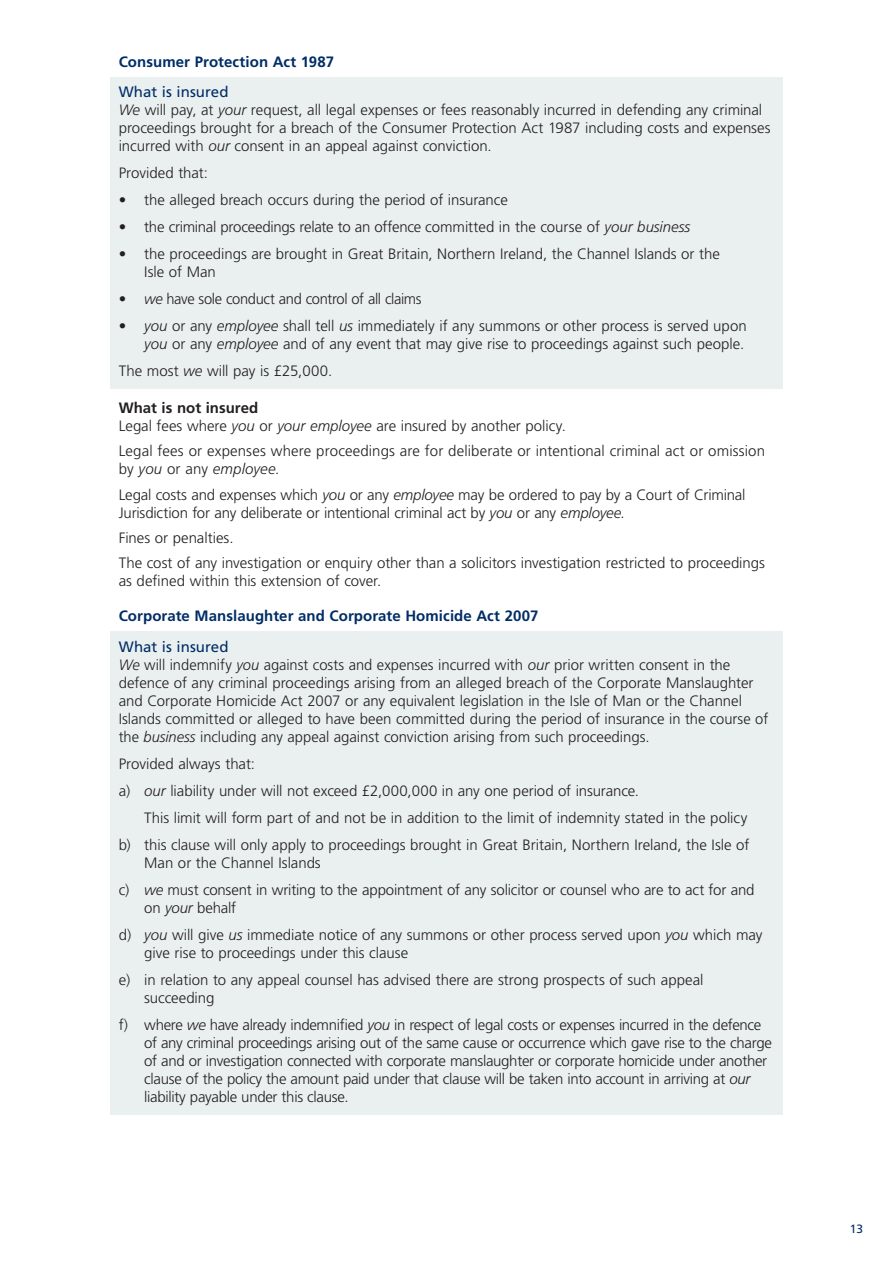
<style>
.page{position:relative;width:893px;height:1263px;background:#fff}
.page>*{position:absolute;margin:0;border:0;box-sizing:border-box;transform-origin:0 0}
.t1{font:300 15px/18px "Frutiger LT Std";letter-spacing:-.005em;color:#231f20}
.t2{font:700 15px "Frutiger LT Std";letter-spacing:.005em;color:#002d66}
.t3{font:300 15px "Frutiger LT Std";letter-spacing:-.025em;color:#231f20}
.t4{font:12px "Frutiger LT Std";color:#002d66}
.s1{font-weight:400;color:#002d66}
.s2{font-style:italic}
.s3{font-weight:700}
</style>
<div class="page">
<div style="left:110px;top:78px;width:673px;height:32px;background:#eaf0f0"></div>
<div style="left:110px;top:96px;width:673px;height:68px;background:#eaf0f0"></div>
<div style="left:110px;top:159px;width:673px;height:32px;background:#eaf0f0"></div>
<div style="left:110px;top:186px;width:673px;height:32px;background:#eaf0f0"></div>
<div style="left:110px;top:213px;width:673px;height:32px;background:#eaf0f0"></div>
<div style="left:110px;top:240px;width:673px;height:50px;background:#eaf0f0"></div>
<div style="left:110px;top:285px;width:673px;height:32px;background:#eaf0f0"></div>
<div style="left:110px;top:312px;width:673px;height:50px;background:#eaf0f0"></div>
<div style="left:110px;top:357px;width:673px;height:32px;background:#eaf0f0"></div>
<div style="left:110px;top:632px;width:673px;height:32px;background:#eaf0f0"></div>
<div style="left:110px;top:650px;width:673px;height:104px;background:#eaf0f0"></div>
<div style="left:110px;top:749px;width:673px;height:32px;background:#eaf0f0"></div>
<div style="left:110px;top:776px;width:673px;height:32px;background:#eaf0f0"></div>
<div style="left:110px;top:803px;width:673px;height:32px;background:#eaf0f0"></div>
<div style="left:110px;top:830px;width:673px;height:50px;background:#eaf0f0"></div>
<div style="left:110px;top:875px;width:673px;height:50px;background:#eaf0f0"></div>
<div style="left:110px;top:920px;width:673px;height:50px;background:#eaf0f0"></div>
<div style="left:110px;top:965px;width:673px;height:50px;background:#eaf0f0"></div>
<div style="left:110px;top:1010px;width:673px;height:104px;background:#eaf0f0"></div>
<p class="t2" style="left:119px;top:53px;width:217px">Consumer Protection Act 1987</p>
<p class="t1" style="left:119px;top:83px;width:653px"><span class="s1">What is insured<br></span><span class="s2">We</span> will pay, at <span class="s2">your</span> request, all legal expenses or fees reasonably incurred in defending any criminal proceedings brought for a breach of the Consumer Protection Act 1987 including costs and expenses incurred with <span class="s2">our</span> consent in an appeal against conviction.</p>
<p class="t1" style="left:119px;top:164px;width:91px">Provided that:</p>
<p class="t1" style="left:119px;top:191px;width:391px">• the alleged breach occurs during the period of insurance</p>
<p class="t1" style="left:119px;top:218px;width:573px">• the criminal proceedings relate to an offence committed in the course of <span class="s2">your business</span></p>
<p class="t1" style="left:144px;top:245px;width:577px;text-indent:-26px">• the proceedings are brought in Great Britain, Northern Ireland, the Channel Islands or the<br>Isle of Man</p>
<p class="t3" style="left:119px;top:291px;width:304px">• <span class="s2">we</span> have sole conduct and control of all claims</p>
<p class="t1" style="left:119px;top:317px;width:629px;text-align:right">• <span class="s2">you</span> or any <span class="s2">employee</span> shall tell <span class="s2">us</span> immediately if any summons or other process is served upon <span class="s2">you</span> or any <span class="s2">employee</span> and of any event that may give rise to proceedings against such people.</p>
<p class="t1" style="left:119px;top:362px;width:215px">The most <span class="s2">we</span> will pay is £25,000.</p>
<p class="t1" style="left:119px;top:399px;width:449px"><span class="s3">What is not insured<br></span>Legal fees where <span class="s2">you</span> or <span class="s2">your employee</span> are insured by another policy.</p>
<p class="t1" style="left:119px;top:442px;width:648px">Legal fees or expenses where proceedings are for deliberate or intentional criminal act or omission by <span class="s2">you</span> or any <span class="s2">employee</span>.</p>
<p class="t1" style="left:119px;top:486px;width:628px">Legal costs and expenses which <span class="s2">you</span> or any <span class="s2">employee</span> may be ordered to pay by a Court of Criminal<br>Jurisdiction for any deliberate or intentional criminal act by <span class="s2">you</span> or any <span class="s2">employee</span>.</p>
<p class="t1" style="left:119px;top:525px;width:648px;line-height:25.5px">Fines or penalties.<br>The cost of any investigation or enquiry other than a solicitors investigation restricted to proceedings</p>
<p class="t1" style="left:119px;top:572px;width:264px">as defined within this extension of cover.</p>
<p class="t2" style="left:119px;top:607px;width:421px">Corporate Manslaughter and Corporate Homicide Act 2007</p>
<p class="t1" style="left:119px;top:638px;width:651px"><span class="s1">What is insured<br></span><span class="s2">We</span> will indemnify <span class="s2">you</span> against costs and expenses incurred with <span class="s2">our</span> prior written consent in the defence of any criminal proceedings arising from an alleged breach of the Corporate Manslaughter and Corporate Homicide Act 2007 or any equivalent legislation in the Isle of Man or the Channel Islands committed or alleged to have been committed during the period of insurance in the course of the <span class="s2">business</span> including any appeal against conviction arising from such proceedings.</p>
<p class="t1" style="left:119px;top:755px;width:138px">Provided always that:</p>
<p class="t1" style="left:119px;top:782px;width:522px">a) <span class="s2">our</span> liability under will not exceed £2,000,000 in any one period of insurance.</p>
<p class="t1" style="left:144px;top:809px;width:605px">This limit will form part of and not be in addition to the limit of indemnity stated in the policy</p>
<p class="t1" style="left:119px;top:836px;width:632px">b) this clause will only apply to proceedings brought in Great Britain, Northern Ireland, the Isle of</p>
<p class="t1" style="left:119px;top:849px;width:637px;line-height:27px;text-indent:26px">Man or the Channel Islands<br>c) <span class="s2">we</span> must consent in writing to the appointment of any solicitor or counsel who are to act for and</p>
<p class="t1" style="left:119px;top:894px;width:645px;line-height:27px;text-indent:26px">on <span class="s2">your</span> behalf<br>d) <span class="s2">you</span> will give <span class="s2">us</span> immediate notice of any summons or other process served upon <span class="s2">you</span> which may</p>
<p class="t1" style="left:119px;top:939px;width:586px;line-height:27px;text-indent:26px">give rise to proceedings under this clause<br>e) in relation to any appeal counsel has advised there are strong prospects of such appeal</p>
<p class="t1" style="left:119px;top:984px;width:644px;line-height:27px;text-indent:26px">succeeding<br>f) where <span class="s2">we</span> have already indemnified <span class="s2">you</span> in respect of legal costs or expenses incurred in the defence</p>
<p class="t1" style="left:144px;top:1034px;width:629px">of any criminal proceedings arising out of the same cause or occurrence which gave rise to the charge of and or investigation connected with corporate manslaughter or corporate homicide under another clause of the policy the amount paid under that clause will be taken into account in arriving at <span class="s2">our </span>liability payable under this clause.</p>
<p class="t4" style="left:850px;top:1222px;width:15px">13</p>
</div>
